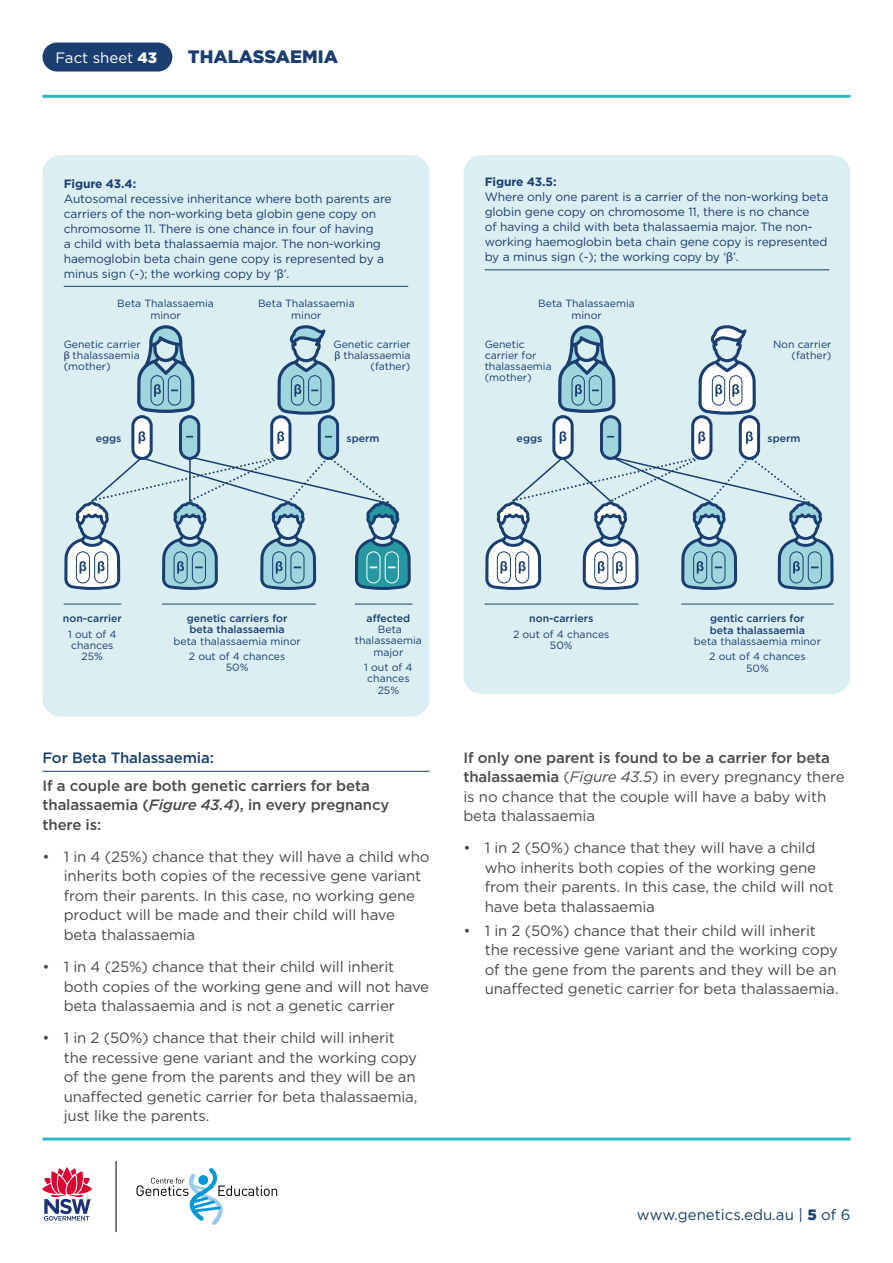
<style>
.page{position:relative;width:893px;height:1263px;background:#fff}
.page>*{position:absolute;margin:0;border:0;box-sizing:border-box;transform-origin:0 0}
.t1{font:900 18px "Gotham";color:#1a3e70}
.t2{font:15px/19.5px "Gotham";letter-spacing:-.01em;color:#4a4a49}
.t3{font:500 15px/19.5px "Gotham";letter-spacing:-.01em;color:#4a4a49}
.t4{font:15px "Gotham";color:#1a3e70}
.t5{font:500 15px "Gotham";letter-spacing:-.01em;color:#1a3e70}
.t6{font:15px "Gotham";color:#fff}
.t7{font:12px/15px "Gotham";letter-spacing:-.01em;color:#1a3e70}
.t8{font:10.5px/11.2px "Gotham";color:#1a3e70;text-align:center}
.t9{font:500 10.5px/11.2px "Gotham";color:#1a3e70;text-align:center}
.s1{font-weight:900}
.s2{font-weight:700}
.s3{font-family:"Arial"}
.s4{font-weight:400}
.s5{font-weight:500}
.s6{font-style:italic}
</style>
<div class="page">
<hr style="left:43px;top:95px;width:807px;height:3px;background:#2db8c5">
<svg style="left:137px;top:1168px;width:140px;height:57px"></svg>
<hr style="left:116px;top:1161px;width:1px;height:71px;background:#000">
<hr style="left:43px;top:1137px;width:807px;height:3px;background:#2db8c5">
<svg style="left:42px;top:1167px;width:50px;height:53px"></svg>
<hr style="left:43px;top:771px;width:386px;height:1px;background:#1a3e70">
<div style="left:43px;top:43px;width:129px;height:29px;background:#1a3e70;border-radius:15px"></div>
<div style="left:43px;top:155px;width:386px;height:561px;background:#dbeef2;border-radius:18px"></div>
<hr style="left:64px;top:286px;width:344px;height:1px;background:#1a3e70">
<div style="left:463px;top:155px;width:387px;height:539px;background:#dbeef2;border-radius:18px"></div>
<hr style="left:485px;top:270px;width:344px;height:1px;background:#1a3e70">
<hr style="left:64px;top:604px;width:57px;height:1px;background:#1a3e70">
<hr style="left:485px;top:604px;width:153px;height:1px;background:#1a3e70">
<hr style="left:355px;top:604px;width:58px;height:1px;background:#1a3e70">
<hr style="left:162px;top:604px;width:154px;height:1px;background:#1a3e70">
<hr style="left:681px;top:604px;width:152px;height:1px;background:#1a3e70">
<div style="left:133px;top:417px;width:18px;height:41px;background:#fff;border-radius:9px"></div>
<svg style="left:139px;top:431px;width:6px;height:13px"></svg>
<div style="left:131px;top:415px;width:22px;height:45px;border:3px solid #1a3e70;border-radius:9px"></div>
<div style="left:554px;top:417px;width:18px;height:41px;background:#fff;border-radius:9px"></div>
<svg style="left:560px;top:431px;width:6px;height:13px"></svg>
<div style="left:552px;top:415px;width:22px;height:45px;border:3px solid #1a3e70;border-radius:9px"></div>
<div style="left:272px;top:417px;width:18px;height:41px;background:#fff;border-radius:9px"></div>
<svg style="left:277px;top:431px;width:7px;height:13px"></svg>
<div style="left:270px;top:415px;width:21px;height:45px;border:3px solid #1a3e70;border-radius:9px"></div>
<div style="left:693px;top:417px;width:18px;height:41px;background:#fff;border-radius:9px"></div>
<svg style="left:698px;top:431px;width:7px;height:13px"></svg>
<div style="left:691px;top:415px;width:21px;height:45px;border:3px solid #1a3e70;border-radius:9px"></div>
<svg style="left:137px;top:325px;width:58px;height:88px"></svg>
<svg style="left:558px;top:325px;width:58px;height:88px"></svg>
<svg style="left:277px;top:325px;width:58px;height:90px"></svg>
<svg style="left:698px;top:325px;width:58px;height:90px"></svg>
<div style="left:729px;top:375px;width:13px;height:30px;border:1px solid #1a3e70;border-radius:6px"></div>
<div style="left:180px;top:417px;width:19px;height:41px;background:#9fd6de;border-radius:9px"></div>
<div style="left:179px;top:415px;width:21px;height:45px;border:3px solid #1a3e70;border-radius:9px"></div>
<div style="left:601px;top:417px;width:19px;height:41px;background:#9fd6de;border-radius:9px"></div>
<div style="left:600px;top:415px;width:21px;height:45px;border:3px solid #1a3e70;border-radius:9px"></div>
<div style="left:319px;top:417px;width:19px;height:41px;background:#9fd6de;border-radius:9px"></div>
<div style="left:318px;top:415px;width:21px;height:45px;border:3px solid #1a3e70;border-radius:9px"></div>
<div style="left:740px;top:417px;width:19px;height:41px;background:#fff;border-radius:9px"></div>
<svg style="left:746px;top:431px;width:7px;height:13px"></svg>
<div style="left:739px;top:415px;width:21px;height:45px;border:3px solid #1a3e70;border-radius:9px"></div>
<svg style="left:64px;top:455px;width:347px;height:135px"></svg>
<div style="left:291px;top:552px;width:13px;height:31px;border:1px solid #1a3e70;border-radius:7px"></div>
<svg style="left:485px;top:452px;width:349px;height:138px"></svg>
<div style="left:808px;top:552px;width:13px;height:31px;border:1px solid #1a3e70;border-radius:7px"></div>
<p class="t6" style="left:56px;top:49px;width:103px">Fact sheet <span class="s1">43</span></p>
<p class="t1" style="left:188px;top:44px;width:152px">THALASSAEMIA</p>
<p class="t7" style="left:64px;top:176px;width:329px"><span class="s2">Figure 43.4:<br></span>Autosomal recessive inheritance where both parents are carriers of the non-working beta globin gene copy on chromosome 11. There is one chance in four of having<br>a child with beta thalassaemia major. The non-working haemoglobin beta chain gene copy is represented by a minus sign (-); the working copy by ‘<span class="s3">β</span>’.</p>
<p class="t7" style="left:485px;top:174px;width:345px"><span class="s2">Figure 43.5:<br></span>Where only one parent is a carrier of the non-working beta globin gene copy on chromosome 11, there is no chance<br>of having a child with beta thalassaemia major. The non&shy;working haemoglobin beta chain gene copy is represented by a minus sign (-); the working copy by ‘<span class="s3">β</span>’.</p>
<p class="t8" style="left:117px;top:298px;width:98px">Beta Thalassaemia minor</p>
<p class="t8" style="left:538px;top:298px;width:98px">Beta Thalassaemia minor</p>
<p class="t8" style="left:258px;top:298px;width:98px">Beta Thalassaemia minor</p>
<p class="t8" style="left:333px;top:338px;width:79px;text-align:right">Genetic carrier <span class="s3">β</span> thalassaemia (father)</p>
<p class="t8" style="left:773px;top:338px;width:60px;text-align:right">Non carrier (father)</p>
<p class="t8" style="left:64px;top:338px;width:79px;text-align:justify">Genetic carrier <span class="s3">β</span> thalassaemia (mother)</p>
<p class="t8" style="left:485px;top:338px;width:69px;text-align:left">Genetic carrier for thalassaemia (mother)</p>
<p class="t9" style="left:96px;top:432px;width:27px">eggs</p>
<p class="t9" style="left:347px;top:432px;width:34px">sperm</p>
<p class="t9" style="left:517px;top:432px;width:27px">eggs</p>
<p class="t9" style="left:768px;top:432px;width:34px">sperm</p>
<p class="t9" style="left:63px;top:613px;width:60px">non-carrier</p>
<p class="t8" style="left:68px;top:628px;width:50px">1 out of 4 chances<br>25%</p>
<p class="t9" style="left:174px;top:613px;width:129px">genetic carriers for<br>beta thalassaemia<br><span class="s4">beta thalassaemia minor</span></p>
<p class="t8" style="left:189px;top:651px;width:98px">2 out of 4 chances<br>50%</p>
<p class="t8" style="left:355px;top:613px;width:69px"><span class="s5">affected<br></span>Beta thalassaemia major</p>
<p class="t8" style="left:364px;top:662px;width:50px">1 out of 4 chances<br>25%</p>
<p class="t5" style="left:43px;top:749px;width:173px">For Beta Thalassaemia:</p>
<p class="t3" style="left:43px;top:775px;width:348px">If a couple are both genetic carriers for beta thalassaemia (<span class="s6">Figure 43.4</span>), in every pregnancy there is:</p>
<p class="t2" style="left:64px;top:847px;width:367px;text-indent:-21px">• 1 in 4 (25%) chance that they will have a child who inherits both copies of the recessive gene variant from their parents. In this case, no working gene product will be made and their child will have beta thalassaemia</p>
<p class="t2" style="left:64px;top:957px;width:367px;text-indent:-21px">• 1 in 4 (25%) chance that their child will inherit both copies of the working gene and will not have beta thalassaemia and is not a genetic carrier</p>
<p class="t2" style="left:64px;top:1028px;width:355px;text-indent:-21px">• 1 in 2 (50%) chance that their child will inherit the recessive gene variant and the working copy of the gene from the parents and they will be an unaffected genetic carrier for beta thalassaemia, just like the parents.</p>
<p class="t9" style="left:529px;top:613px;width:65px">non-carriers</p>
<p class="t8" style="left:513px;top:628px;width:98px">2 out of 4 chances<br>50%</p>
<p class="t9" style="left:694px;top:613px;width:129px">gentic carriers for<br>beta thalassaemia<br><span class="s4">beta thalassaemia minor</span></p>
<p class="t8" style="left:709px;top:651px;width:98px">2 out of 4 chances<br>50%</p>
<p class="t2" style="left:463px;top:747px;width:383px"><span class="s5">If only one parent is found to be a carrier for beta thalassaemia</span> (<span class="s6">Figure 43.5</span>) in every pregnancy there is no chance that the couple will have a baby with beta thalassaemia</p>
<p class="t2" style="left:485px;top:838px;width:350px;text-indent:-21px">• 1 in 2 (50%) chance that they will have a child who inherits both copies of the working gene from their parents. In this case, the child will not have beta thalassaemia</p>
<p class="t2" style="left:485px;top:920px;width:355px;text-indent:-21px">• 1 in 2 (50%) chance that their child will inherit the recessive gene variant and the working copy of the gene from the parents and they will be an unaffected genetic carrier for beta thalassaemia.</p>
<p class="t4" style="left:637px;top:1207px;width:215px">www.genetics.edu.au | <span class="s1">5</span> of 6</p>
</div>
